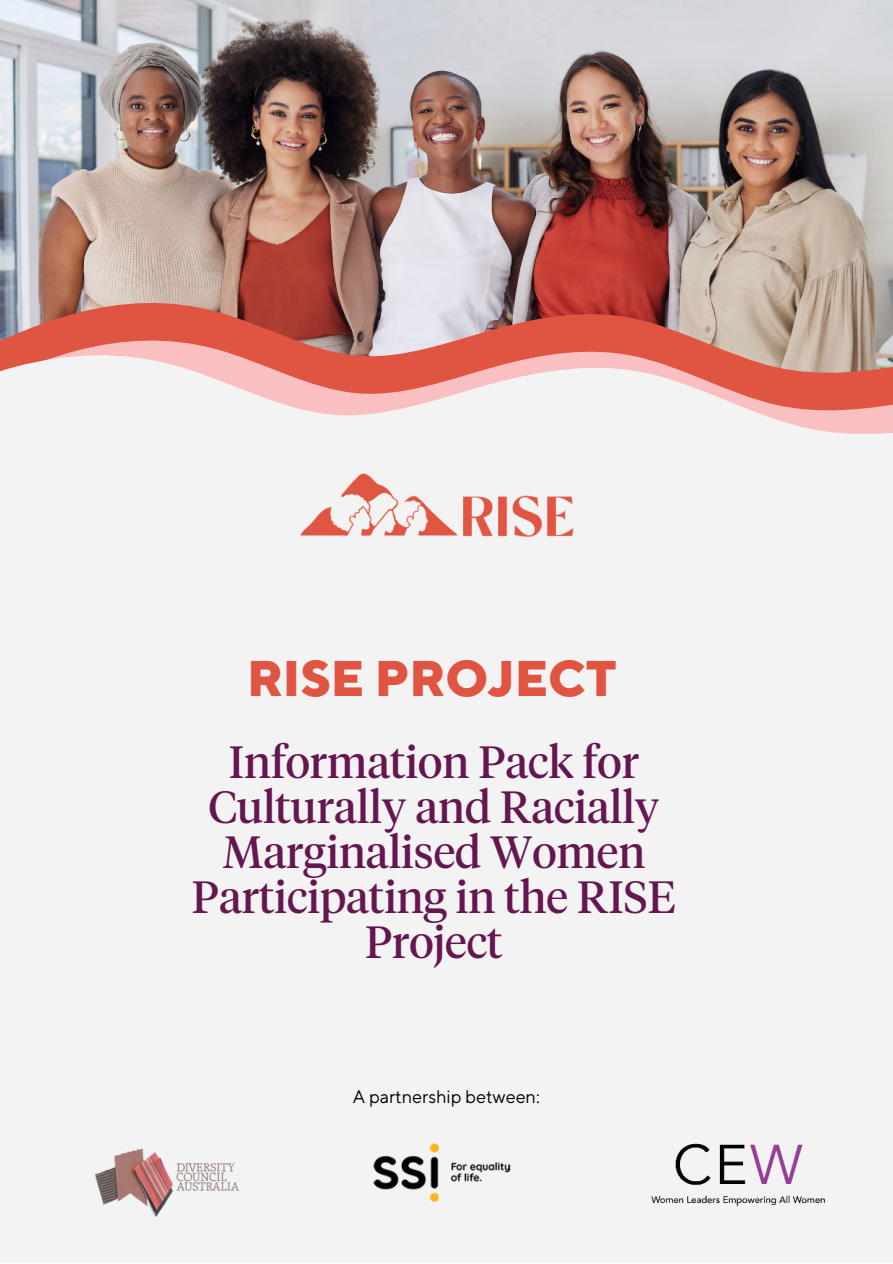
<style>
.page{position:relative;width:893px;height:1264px;background:#fff}
.page>*{position:absolute;margin:0;border:0;box-sizing:border-box;transform-origin:0 0}
.t1{font:800 49.8px "TT Norms Pro";color:#df5542}
.t2{font:45px/45px "Tiempos Headline";color:#651650;text-align:center}
.t3{font:18px "TT Norms Pro";color:#000}
</style>
<div class="page">
<div style="left:0;top:0;width:892px;height:1262px;background:#f4f3f4"></div>
<img style="left:0;top:0;width:892px;height:299px">
<svg style="left:0;top:299px;width:892px;height:37px;background:#bf7e75"></svg>
<svg style="left:0;top:336px;width:892px;height:15px;background:#d47d70"></svg>
<svg style="left:0;top:351px;width:892px;height:83px"></svg>
<img style="left:95px;top:1148px;width:144px;height:69px">
<img style="left:373px;top:1143px;width:138px;height:59px">
<img style="left:300px;top:473px;width:274px;height:64px">
<img style="left:651px;top:1143px;width:174px;height:63px">
<p class="t1" style="left:247px;top:640px;width:371px">RISE PROJECT</p>
<p class="t2" style="left:192px;top:737px;width:485px">Information Pack for<br>Culturally and Racially<br>Marginalised Women<br>Participating in the RISE<br>Project</p>
<p class="t3" style="left:353px;top:1083px;width:188px">A partnership between:</p>
</div>
